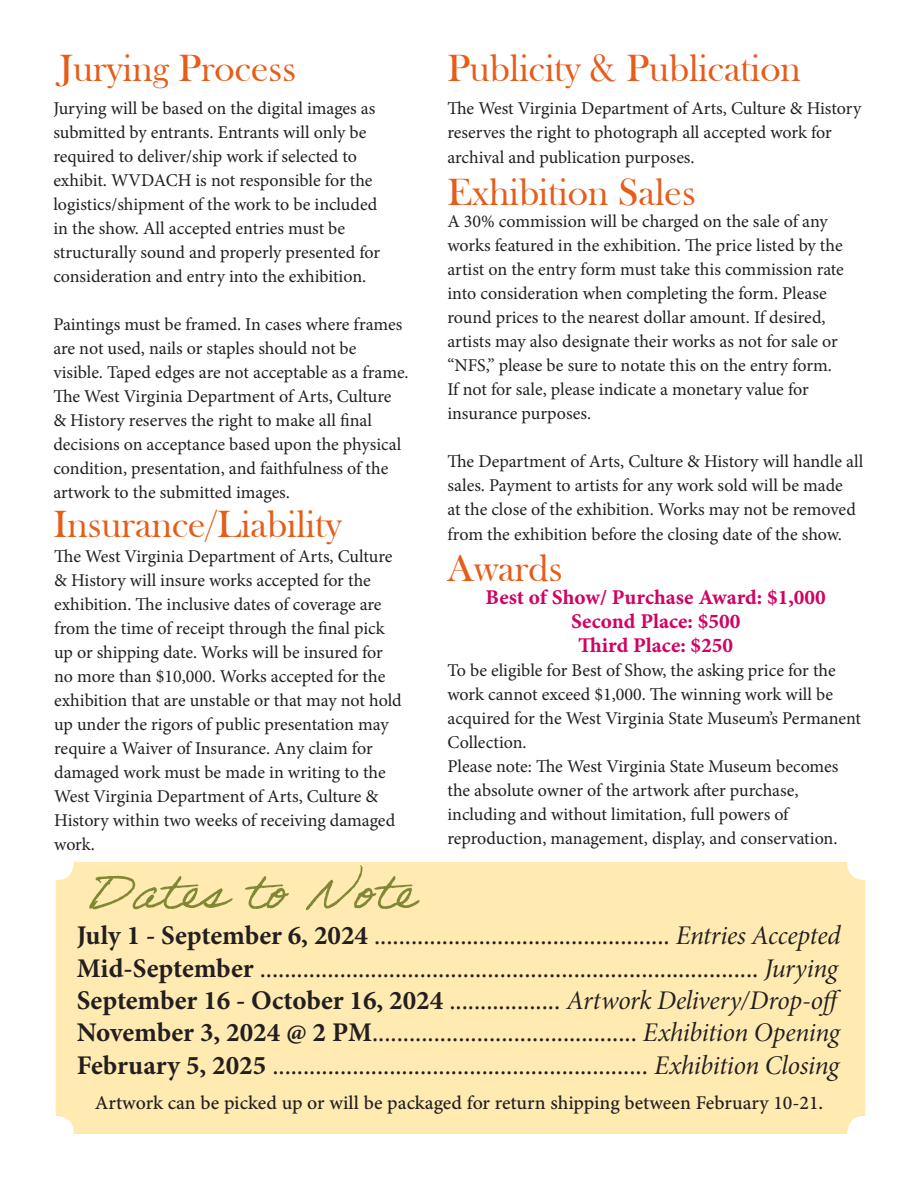
<style>
.page{position:relative;width:918px;height:1188px;background:#fff}
.page>*{position:absolute;margin:0;border:0;box-sizing:border-box;transform-origin:0 0}
.t1{font:54px "Adobe Handwriting Ernie";color:#808836}
.t2{font:39px "Bask Old Face";color:#e65c19}
.t3{font:27px "Minion Pro";color:#231f20}
.t4{font:700 27px "Minion Pro";color:#231f20}
.t5{font:21px "Minion Pro Bold Capt";color:#d10363}
.t6{font:19.5px "Minion Pro Medium Capt";color:#231f20}
.t7{font:18px/24px "Minion Pro";letter-spacing:-.005em;color:#231f20}
.s1{font-weight:700}
.s2{font-family:"Minion Pro It Subh"}
.s3{font-weight:400}
.s4{font-family:"Minion Pro It Subh";font-weight:400}
</style>
<div class="page">
<div style="left:57px;top:864px;width:807px;height:269px;background:#ffebb2;border-radius:18px"></div>
<div style="left:56px;top:862px;width:809px;height:272px;border:3px solid #ffebb2;border-radius:18px"></div>
<p class="t2" style="left:60px;top:46px;width:238px">Jurying Process</p>
<p class="t7" style="left:53px;top:96px;width:328px">Jurying will be based on the digital images as submitted by entrants. Entrants will only be required to deliver/ship work if selected to exhibit. WVDACH is not responsible for the logistics/shipment of the work to be included in the show. All accepted entries must be structurally sound and properly presented for consideration and entry into the exhibition.</p>
<p class="t7" style="left:53px;top:312px;width:357px">Paintings must be framed. In cases where frames are not used, nails or staples should not be visible. Taped edges are not acceptable as a frame.<br>The West Virginia Department of Arts, Culture &amp; History reserves the right to make all final decisions on acceptance based upon the physical condition, presentation, and faithfulness of the artwork to the submitted images.</p>
<p class="t2" style="left:53px;top:503px;width:290px">Insurance/Liability</p>
<p class="t7" style="left:54px;top:544px;width:349px">The West Virginia Department of Arts, Culture &amp; History will insure works accepted for the exhibition. The inclusive dates of coverage are from the time of receipt through the final pick up or shipping date. Works will be insured for no more than $10,000. Works accepted for the exhibition that are unstable or that may not hold up under the rigors of public presentation may require a Waiver of Insurance. Any claim for damaged work must be made in writing to the West Virginia Department of Arts, Culture &amp; History within two weeks of receiving damaged work.</p>
<p class="t1" style="left:86px;top:858px;width:331px">Dates to Note</p>
<p class="t2" style="left:447px;top:46px;width:355px">Publicity &amp; Publication</p>
<p class="t7" style="left:447px;top:96px;width:415px;line-height:24.6px">The West Virginia Department of Arts, Culture &amp; History reserves the right to photograph all accepted work for archival and publication purposes.</p>
<p class="t2" style="left:447px;top:171px;width:250px">Exhibition Sales</p>
<p class="t7" style="left:447px;top:209px;width:398px">A 30% commission will be charged on the sale of any works featured in the exhibition. The price listed by the artist on the entry form must take this commission rate into consideration when completing the form. Please round prices to the nearest dollar amount. If desired, artists may also designate their works as not for sale or “NFS,” please be sure to notate this on the entry form.<br>If not for sale, please indicate a monetary value for insurance purposes.</p>
<p class="t7" style="left:447px;top:449px;width:417px;line-height:24.5px">The Department of Arts, Culture &amp; History will handle all sales. Payment to artists for any work sold will be made<br>at the close of the exhibition. Works may not be removed from the exhibition before the closing date of the show.</p>
<p class="t2" style="left:447px;top:546px;width:117px">Awards</p>
<p class="t5" style="left:486px;top:582px;width:342px">Best of Show/ Purchase Award: $1,000</p>
<p class="t5" style="left:571px;top:606px;width:171px">Second Place: $500</p>
<p class="t5" style="left:578px;top:630px;width:157px">Third Place: $250</p>
<p class="t7" style="left:447px;top:658px;width:415px">To be eligible for Best of Show, the asking price for the work cannot exceed $1,000. The winning work will be acquired for the West Virginia State Museum’s Permanent Collection.</p>
<p class="t7" style="left:447px;top:754px;width:393px">Please note: The West Virginia State Museum becomes the absolute owner of the artwork after purchase, including and without limitation, full powers of reproduction, management, display, and conservation.</p>
<p class="t3" style="left:77px;top:917px;width:765px"><span class="s1">July 1 - September 6, 2024</span> ................................................ <span class="s2">Entries Accepted</span></p>
<p class="t3" style="left:77px;top:950px;width:762px"><span class="s1">Mid-September</span> ................................................................................. <span class="s2">Jurying</span></p>
<p class="t4" style="left:77px;top:981px;width:770px">September 16 - October 16, 2024 <span class="s3">..................</span> <span class="s4">Artwork Delivery/Drop-off</span></p>
<p class="t3" style="left:77px;top:1015px;width:764px"><span class="s1">November 3, 2024 @ 2 PM</span>........................................... <span class="s2">Exhibition Opening</span></p>
<p class="t3" style="left:77px;top:1047px;width:764px"><span class="s1">February 5, 2025</span> ............................................................. <span class="s2">Exhibition Closing</span></p>
<p class="t6" style="left:95px;top:1089px;width:730px">Artwork can be picked up or will be packaged for return shipping between February 10-21.</p>
</div>
